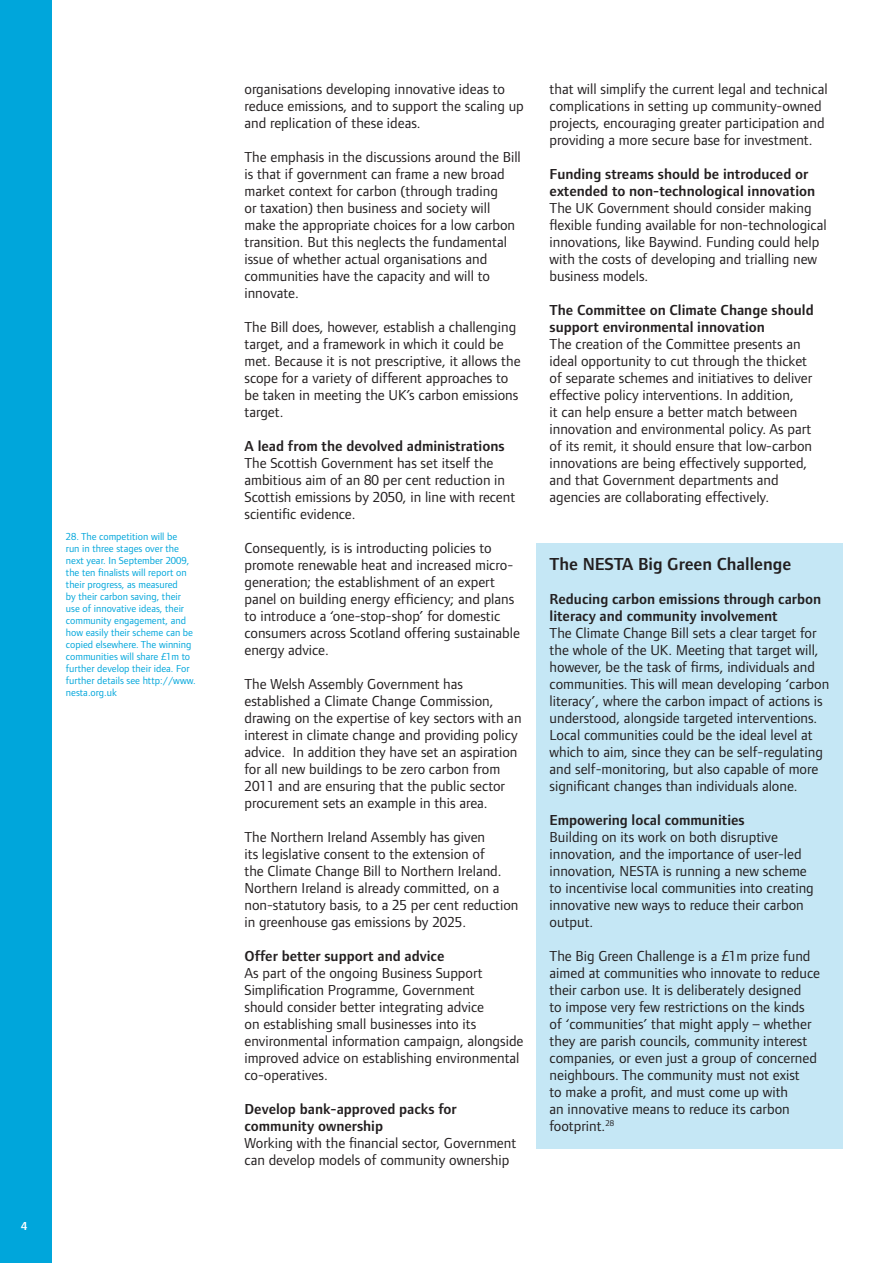
<style>
.page{position:relative;width:893px;height:1263px;background:#fff}
.page>*{position:absolute;margin:0;border:0;box-sizing:border-box;transform-origin:0 0}
.Header_1{font:600 18px "Foundry Form Sans";color:#231f20}
.Copy{font:15px/17px "Foundry Form Sans";color:#231f20}
.Header_2{font:600 15px/17px "Foundry Form Sans";color:#231f20}
.t1{font:600 12px "Foundry Form Sans";color:#fff}
.Caption___White{font:10.5px/12px "Foundry Form Sans";color:#00a6db}
</style>
<div class="page">
<div style="left:0;top:0;width:51px;height:1263px;background:#00a6db"></div>
<div style="left:536px;top:543px;width:307px;height:605px;background:#c5e7f5"></div>
<p class="Caption___White" style="left:66px;top:530px;width:131px">28. The competition will be<br>run in three stages over the next year. In September 2009, the ten finalists will report on their progress, as measured<br>by their carbon saving, their use of innovative ideas, their community engagement, and how easily their scheme can be copied elsewhere. The winning communities will share £1m to further develop their idea. For further details see http://www. nesta.org.uk</p>
<p class="t1" style="left:21px;top:1219px;width:7px">4</p>
<p class="Copy" style="left:244px;top:80px;width:281px">organisations developing innovative ideas to reduce emissions, and to support the scaling up and replication of these ideas.</p>
<p class="Copy" style="left:244px;top:148px;width:278px">The emphasis in the discussions around the Bill is that if government can frame a new broad market context for carbon (through trading<br>or taxation) then business and society will make the appropriate choices for a low carbon transition. But this neglects the fundamental issue of whether actual organisations and communities have the capacity and will to innovate.</p>
<p class="Copy" style="left:244px;top:318px;width:278px">The Bill does, however, establish a challenging target, and a framework in which it could be met. Because it is not prescriptive, it allows the scope for a variety of different approaches to be taken in meeting the UK’s carbon emissions target.</p>
<p class="Header_2" style="left:244px;top:437px;width:262px">A lead from the devolved administrations</p>
<p class="Copy" style="left:244px;top:454px;width:272px">The Scottish Government has set itself the ambitious aim of an 80 per cent reduction in Scottish emissions by 2050, in line with recent scientific evidence.</p>
<p class="Copy" style="left:244px;top:539px;width:277px">Consequently, is is introducting policies to promote renewable heat and increased micro&shy;generation; the establishment of an expert panel on building energy efficiency; and plans to introduce a ‘one-stop-shop’ for domestic consumers across Scotland offering sustainable energy advice.</p>
<p class="Copy" style="left:244px;top:675px;width:279px">The Welsh Assembly Government has established a Climate Change Commission, drawing on the expertise of key sectors with an interest in climate change and providing policy advice. In addition they have set an aspiration for all new buildings to be zero carbon from 2011 and are ensuring that the public sector procurement sets an example in this area.</p>
<p class="Copy" style="left:244px;top:828px;width:276px">The Northern Ireland Assembly has given<br>its legislative consent to the extension of<br>the Climate Change Bill to Northern Ireland.<br>Northern Ireland is already committed, on a non-statutory basis, to a 25 per cent reduction in greenhouse gas emissions by 2025.</p>
<p class="Header_2" style="left:244px;top:947px;width:201px">Offer better support and advice</p>
<p class="Copy" style="left:244px;top:964px;width:280px">As part of the ongoing Business Support Simplification Programme, Government<br>should consider better integrating advice<br>on establishing small businesses into its environmental information campaign, alongside improved advice on establishing environmental co-operatives.</p>
<p class="Header_2" style="left:244px;top:1100px;width:214px">Develop bank-approved packs for community ownership</p>
<p class="Copy" style="left:244px;top:1134px;width:273px">Working with the financial sector, Government can develop models of community ownership</p>
<p class="Copy" style="left:550px;top:80px;width:280px">that will simplify the current legal and technical complications in setting up community-owned projects, encouraging greater participation and providing a more secure base for investment.</p>
<p class="Header_2" style="left:550px;top:165px;width:267px">Funding streams should be introduced or extended to non-technological innovation</p>
<p class="Copy" style="left:550px;top:199px;width:279px">The UK Government should consider making flexible funding available for non-technological innovations, like Baywind. Funding could help with the costs of developing and trialling new business models.</p>
<p class="Header_2" style="left:550px;top:301px;width:266px">The Committee on Climate Change should support environmental innovation</p>
<p class="Copy" style="left:550px;top:335px;width:264px">The creation of the Committee presents an ideal opportunity to cut through the thicket of separate schemes and initiatives to deliver effective policy interventions. In addition,<br>it can help ensure a better match between innovation and environmental policy. As part of its remit, it should ensure that low-carbon innovations are being effectively supported, and that Government departments and agencies are collaborating effectively.</p>
<p class="Header_1" style="left:550px;top:554px;width:243px">The NESTA Big Green Challenge</p>
<p class="Header_2" style="left:550px;top:590px;width:273px">Reducing carbon emissions through carbon literacy and community involvement</p>
<p class="Copy" style="left:550px;top:624px;width:281px">The Climate Change Bill sets a clear target for the whole of the UK. Meeting that target will, however, be the task of firms, individuals and communities. This will mean developing ‘carbon literacy’, where the carbon impact of actions is understood, alongside targeted interventions.<br>Local communities could be the ideal level at which to aim, since they can be self-regulating and self-monitoring, but also capable of more significant changes than individuals alone.</p>
<p class="Header_2" style="left:550px;top:811px;width:197px">Empowering local communities</p>
<p class="Copy" style="left:550px;top:828px;width:266px">Building on its work on both disruptive innovation, and the importance of user-led innovation, NESTA is running a new scheme to incentivise local communities into creating innovative new ways to reduce their carbon output.</p>
<p class="Copy" style="left:550px;top:947px;width:272px">The Big Green Challenge is a £1m prize fund aimed at communities who innovate to reduce their carbon use. It is deliberately designed<br>to impose very few restrictions on the kinds of ‘communities’ that might apply – whether they are parish councils, community interest companies, or even just a group of concerned neighbours. The community must not exist<br>to make a profit, and must come up with<br>an innovative means to reduce its carbon footprint.<sup>28</sup></p>
</div>
